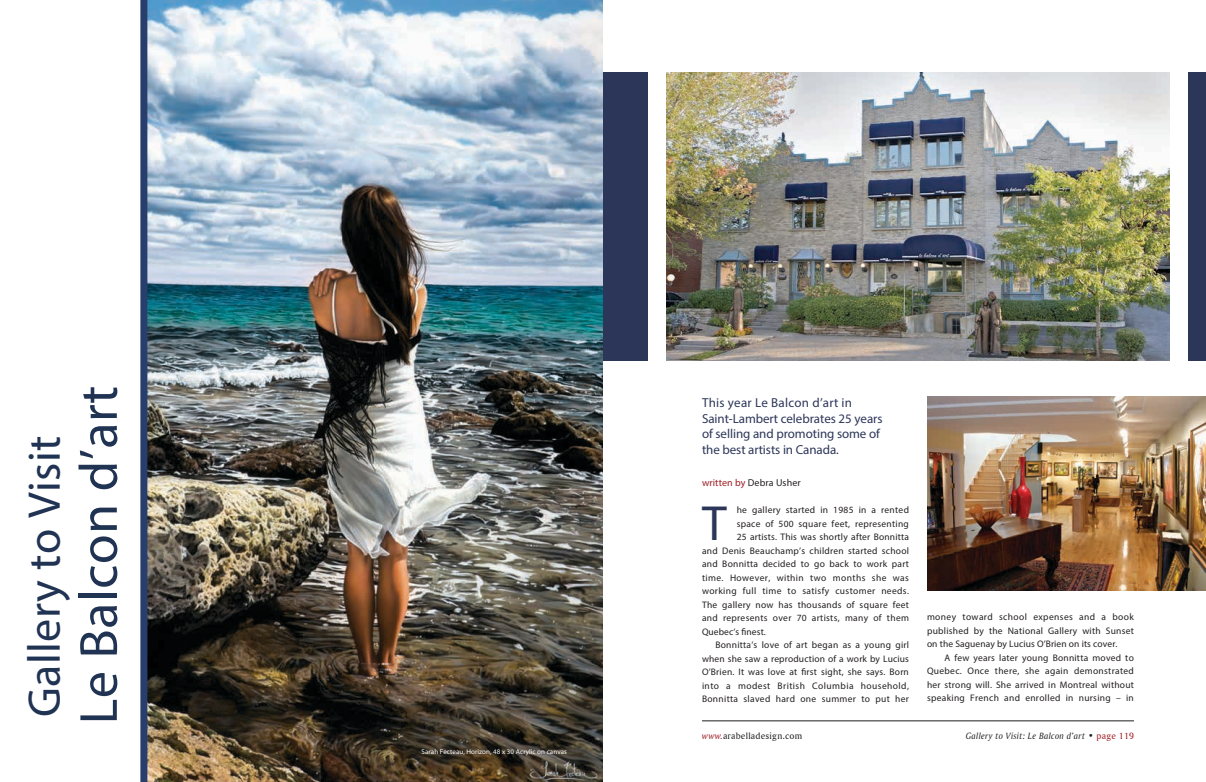
<style>
.page{position:relative;width:1206px;height:782px;background:#fff}
.page>*{position:absolute;margin:0;border:0;box-sizing:border-box;transform-origin:0 0}
.t1{font:54px "Myriad Pro";letter-spacing:.01em;color:#203353}
.t2{font:49.6px "Myriad Pro";color:#2c3659}
.t3{font:46px "Myriad Pro";letter-spacing:.01em;color:#203353}
.t4{font:13px/15.6px "Myriad Pro";letter-spacing:-.005em;color:#2c3659}
.t5{font:10px "Myriad Pro";letter-spacing:.01em;color:#231f20}
.t6{font:9.5px/13.5px "Myriad Pro";letter-spacing:.03em;color:#231f20;text-align:justify}
.t7{font:9.5px "Amerigo BT Italic A";letter-spacing:.025em;color:#231f20}
.t8{font:9.5px "Amerigo BT Roman A";letter-spacing:.025em;color:#231f20}
.t9{font:9.5px "Myriad Pro";letter-spacing:.01em;color:#231f20}
.t10{font:7px "Myriad Pro";letter-spacing:.01em;color:#fff}
.s1{color:#9e1c22}
.s2{font-family:"Amerigo BT Italic A";color:#9e1c22}
.s3{font-family:"Amerigo BT Roman A"}
.s4{font-family:"Amerigo BT Roman A";color:#9e1c22}
</style>
<div class="page">
<hr style="left:702px;top:720px;width:432px;height:1px;background:#231f20">
<img style="left:666px;top:72px;width:504px;height:288px">
<div style="left:603px;top:72px;width:45px;height:288px;background:#2c3659"></div>
<div style="left:1188px;top:72px;width:18px;height:288px;background:#2c3659"></div>
<img style="left:927px;top:396px;width:279px;height:194px">
<img style="left:147px;top:0;width:456px;height:781px">
<svg style="left:140px;top:0;width:7px;height:781px;background:#344875"></svg>
<h3 class="t3" style="left:16px;top:716px;width:282px;rotate:-90deg">Gallery to Visit</h3>
<h1 class="t1" style="left:65px;top:724px;width:340px;rotate:-90deg">Le Balcon d’art</h1>
<p class="t10" style="left:422px;top:747px;width:147px">Sarah Fecteau, Horizon, 48 x 30 Acrylic on canvas</p>
<h3 class="t4" style="left:702px;top:394px;width:182px">This year Le Balcon d’art in<br>Saint-Lambert celebrates 25 years of selling and promoting some of the best artists in Canada.</h3>
<p class="t5" style="left:702px;top:476px;width:100px"><span class="s1">written by</span> Debra Usher</p>
<h2 class="t2" style="left:702px;top:492px;width:26px">T</h2>
<p class="t6" style="left:737px;top:503px;width:174px">he gallery started in 1985 in a rented</p>
<p class="t6" style="left:737px;top:516px;width:174px">space of 500 square feet, representing</p>
<p class="t6" style="left:737px;top:530px;width:174px">25 artists. This was shortly after Bonnitta</p>
<p class="t6" style="left:702px;top:543px;width:209px">and Denis Beauchamp’s children started school</p>
<p class="t6" style="left:702px;top:557px;width:208px">and Bonnitta decided to go back to work part</p>
<p class="t6" style="left:702px;top:570px;width:209px">time. However, within two months she was</p>
<p class="t6" style="left:702px;top:584px;width:209px">working full time to satisfy customer needs.</p>
<p class="t6" style="left:702px;top:597px;width:209px">The gallery now has thousands of square feet</p>
<p class="t6" style="left:702px;top:611px;width:208px">and represents over 70 artists, many of them</p>
<p class="t9" style="left:702px;top:625px;width:65px">Quebec’s finest.</p>
<p class="t6" style="left:715px;top:638px;width:195px">Bonnitta’s love of art began as a young girl</p>
<p class="t6" style="left:702px;top:651px;width:209px">when she saw a reproduction of a work by Lucius</p>
<p class="t6" style="left:702px;top:665px;width:208px">O’Brien. It was love at first sight, she says. Born</p>
<p class="t6" style="left:702px;top:678px;width:209px">into a modest British Columbia household,</p>
<p class="t6" style="left:702px;top:692px;width:208px">Bonnitta slaved hard one summer to put her</p>
<p class="t6" style="left:927px;top:610px;width:209px">money toward school expenses and a book published by the National Gallery with Sunset on the Saguenay by Lucius O’Brien on its cover.</p>
<p class="t6" style="left:927px;top:650px;width:209px;text-indent:17px">A few years later young Bonnitta moved to Quebec. Once there, she again demonstrated her strong will. She arrived in Montreal without speaking French and enrolled in nursing – in</p>
<p class="t8" style="left:702px;top:729px;width:102px"><span class="s2">www.</span>arabelladesign.com</p>
<p class="t7" style="left:966px;top:729px;width:170px">Gallery to Visit: Le Balcon d’art <span class="s3">•</span> <span class="s4">page 119</span></p>
</div>
